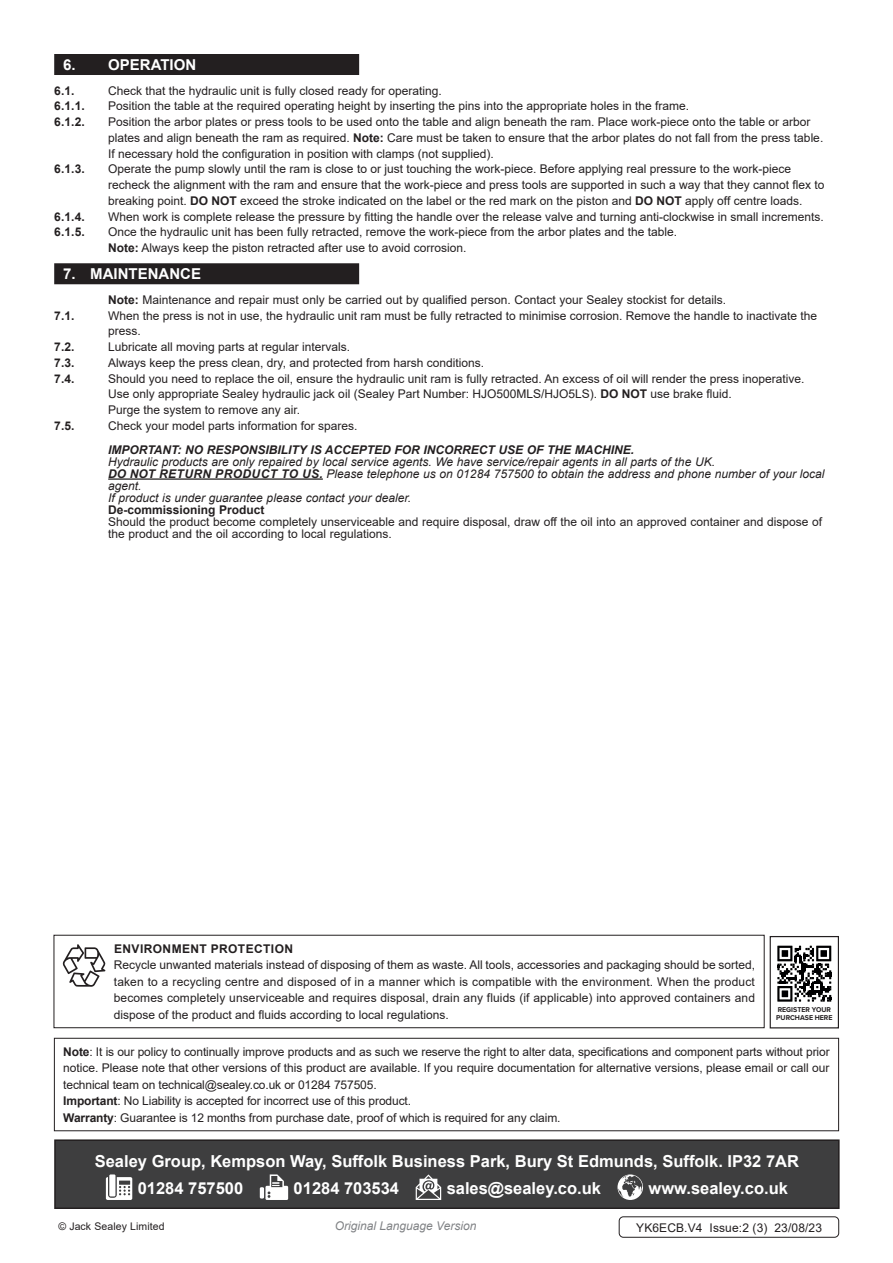
<style>
.page{position:relative;width:893px;height:1263px;background:#fff}
.page>*{position:absolute;margin:0;border:0;box-sizing:border-box;transform-origin:0 0}
.Footer_Contact_Information{font:700 16.5px "Arial";color:#fff}
.t1{font:700 15px "Arial";color:#fff}
.Enviroment_Protection_Body{font:12px/15.8px "Arial";color:#231f20}
.Important_Notification_Body{font:12px/16.5px "Arial";letter-spacing:-.01em;color:#231f20;text-align:justify}
.t2{font:italic 12px/12px "Arial";color:#231f20}
.Enviroment_Protection_Header{font:700 12px "Arial";letter-spacing:.02em;color:#231f20}
.t3{font:italic 700 12px "Arial";color:#231f20}
.Body{font:12px "Arial";color:#231f20}
.Body__Footer{font:12px "Arial";letter-spacing:.01em;color:#231f20}
.t4{font:italic 12px "Arial";color:#808285}
.Enviroment_Protection_Header-2{font:700 12px "Arial";color:#231f20}
.Body__Justified__7pt{font:10.5px "Arial";letter-spacing:.01em;color:#231f20}
.t5{font:700 7.2px/8.4px "Proxima Nova";color:#231f20;scale:.96 1}
.s1{font-weight:700}
</style>
<div class="page">
<div style="left:54px;top:54px;width:305px;height:21px;background:#231f20"></div>
<div style="left:54px;top:263px;width:305px;height:21px;background:#231f20"></div>
<hr style="left:108px;top:478px;width:215px;height:2px;background:#231f20">
<div style="left:54px;top:935px;width:711px;height:93px;border:1px solid #231f20"></div>
<svg style="left:63px;top:944px;width:42px;height:43px"></svg>
<div style="left:54px;top:1038px;width:785px;height:93px;border:1px solid #231f20"></div>
<div style="left:55px;top:1140px;width:784px;height:68px;background:#3e3e3f"></div>
<svg style="left:106px;top:1177px;width:26px;height:23px"></svg>
<div style="left:109px;top:1174px;width:6px;height:22px;background:#fff"></div>
<hr style="left:260px;top:1187px;width:4px;height:11px;background:#fff">
<svg style="left:265px;top:1174px;width:23px;height:26px"></svg>
<svg style="left:416px;top:1174px;width:25px;height:26px"></svg>
<svg style="left:617px;top:1174px;width:26px;height:26px"></svg>
<div style="left:54px;top:1139px;width:786px;height:70px;border:2px solid #231f20"></div>
<svg style="left:777px;top:945px;width:55px;height:57px"></svg>
<svg style="left:777px;top:946px;width:54px;height:56px"></svg>
<div style="left:770px;top:936px;width:69px;height:92px;border:1px solid #231f20"></div>
<div style="left:619px;top:1216px;width:220px;height:21px;border:1px solid #231f20;border-radius:4px"></div>
<p class="t1" style="left:63px;top:54px;width:135px">6. OPERATION</p>
<p class="Enviroment_Protection_Header" style="left:54px;top:82px;width:22px">6.1.</p>
<p class="Enviroment_Protection_Body" style="left:108px;top:82px;width:335px">Check that the hydraulic unit is fully closed ready for operating.</p>
<p class="Enviroment_Protection_Header" style="left:54px;top:98px;width:32px">6.1.1.</p>
<p class="Enviroment_Protection_Body" style="left:108px;top:98px;width:582px">Position the table at the required operating height by inserting the pins into the appropriate holes in the frame.</p>
<p class="Enviroment_Protection_Header" style="left:54px;top:113px;width:32px">6.1.2.</p>
<p class="Enviroment_Protection_Body" style="left:108px;top:114px;width:717px">Position the arbor plates or press tools to be used onto the table and align beneath the ram. Place work-piece onto the table or arbor plates and align beneath the ram as required. <span class="s1">Note:</span> Care must be taken to ensure that the arbor plates do not fall from the press table.<br>If necessary hold the configuration in position with clamps (not supplied).</p>
<p class="Enviroment_Protection_Header" style="left:54px;top:161px;width:32px">6.1.3.</p>
<p class="Enviroment_Protection_Body" style="left:108px;top:161px;width:718px">Operate the pump slowly until the ram is close to or just touching the work-piece. Before applying real pressure to the work-piece recheck the alignment with the ram and ensure that the work-piece and press tools are supported in such a way that they cannot flex to breaking point. <span class="s1">DO NOT</span> exceed the stroke indicated on the label or the red mark on the piston and <span class="s1">DO NOT</span> apply off centre loads.</p>
<p class="Enviroment_Protection_Header" style="left:54px;top:208px;width:32px">6.1.4.</p>
<p class="Enviroment_Protection_Body" style="left:108px;top:208px;width:717px">When work is complete release the pressure by fitting the handle over the release valve and turning anti-clockwise in small increments.</p>
<p class="Enviroment_Protection_Header" style="left:54px;top:224px;width:32px">6.1.5.</p>
<p class="Enviroment_Protection_Body" style="left:108px;top:224px;width:570px">Once the hydraulic unit has been fully retracted, remove the work-piece from the arbor plates and the table.</p>
<p class="Body" style="left:108px;top:240px;width:360px"><span class="s1">Note:</span> Always keep the piston retracted after use to avoid corrosion.</p>
<p class="t1" style="left:63px;top:263px;width:139px">7. MAINTENANCE</p>
<p class="Enviroment_Protection_Body" style="left:108px;top:292px;width:619px"><span class="s1">Note:</span> Maintenance and repair must only be carried out by qualified person. Contact your Sealey stockist for details.</p>
<p class="Enviroment_Protection_Header" style="left:54px;top:307px;width:22px">7.1.</p>
<p class="Enviroment_Protection_Body" style="left:108px;top:307px;width:710px">When the press is not in use, the hydraulic unit ram must be fully retracted to minimise corrosion. Remove the handle to inactivate the press.</p>
<p class="Enviroment_Protection_Header" style="left:54px;top:338px;width:22px">7.2.</p>
<p class="Enviroment_Protection_Body" style="left:108px;top:339px;width:244px">Lubricate all moving parts at regular intervals.</p>
<p class="Enviroment_Protection_Header" style="left:54px;top:354px;width:22px">7.3.</p>
<p class="Enviroment_Protection_Body" style="left:108px;top:355px;width:377px">Always keep the press clean, dry, and protected from harsh conditions.</p>
<p class="Enviroment_Protection_Header" style="left:54px;top:370px;width:22px">7.4.</p>
<p class="Enviroment_Protection_Body" style="left:108px;top:370px;width:698px">Should you need to replace the oil, ensure the hydraulic unit ram is fully retracted. An excess of oil will render the press inoperative.<br>Use only appropriate Sealey hydraulic jack oil (Sealey Part Number: HJO500MLS/HJO5LS). <span class="s1">DO NOT</span> use brake fluid.<br>Purge the system to remove any air.</p>
<p class="Enviroment_Protection_Header" style="left:54px;top:417px;width:22px">7.5.</p>
<p class="Enviroment_Protection_Body" style="left:108px;top:418px;width:251px">Check your model parts information for spares.</p>
<p class="t3" style="left:108px;top:442px;width:528px">IMPORTANT: NO RESPONSIBILITY IS ACCEPTED FOR INCORRECT USE OF THE MACHINE.</p>
<p class="t2" style="left:108px;top:456px;width:608px">Hydraulic products are only repaired by local service agents. We have service/repair agents in all parts of the UK.</p>
<p class="t2" style="left:108px;top:468px;width:718px"><span class="s1">DO NOT RETURN PRODUCT TO US.</span> Please telephone us on 01284 757500 to obtain the address and phone number of your local agent.</p>
<p class="t2" style="left:108px;top:492px;width:305px">If product is under guarantee please contact your dealer.</p>
<p class="Enviroment_Protection_Header-2" style="left:108px;top:501px;width:158px">De-commissioning Product</p>
<p class="Enviroment_Protection_Body" style="left:108px;top:515px;width:715px;line-height:12px">Should the product become completely unserviceable and require disposal, draw off the oil into an approved container and dispose of the product and the oil according to local regulations.</p>
<p class="Enviroment_Protection_Header" style="left:114px;top:940px;width:181px">ENVIRONMENT PROTECTION</p>
<p class="Enviroment_Protection_Body" style="left:114px;top:957px;width:643px;line-height:16.5px;text-align:justify">Recycle unwanted materials instead of disposing of them as waste. All tools, accessories and packaging should be sorted, taken to a recycling centre and disposed of in a manner which is compatible with the environment. When the product becomes completely unserviceable and requires disposal, drain any fluids (if applicable) into approved containers and dispose of the product and fluids according to local regulations.</p>
<p class="Important_Notification_Body" style="left:63px;top:1043px;width:768px"><span class="s1">Note</span>: It is our policy to continually improve products and as such we reserve the right to alter data, specifications and component parts without prior notice. Please note that other versions of this product are available. If you require documentation for alternative versions, please email or call our technical team on technical@sealey.co.uk or 01284 757505.</p>
<p class="Important_Notification_Body" style="left:63px;top:1093px;width:349px"><span class="s1">Important</span>: No Liability is accepted for incorrect use of this product.</p>
<p class="Important_Notification_Body" style="left:63px;top:1109px;width:499px"><span class="s1">Warranty</span>: Guarantee is 12 months from purchase date, proof of which is required for any claim.</p>
<p class="Footer_Contact_Information" style="left:95px;top:1149px;width:706px">Sealey Group, Kempson Way, Suffolk Business Park, Bury St Edmunds, Suffolk. IP32 7AR</p>
<p class="Footer_Contact_Information" style="left:138px;top:1176px;width:107px">01284 757500</p>
<p class="Footer_Contact_Information" style="left:294px;top:1176px;width:107px">01284 703534</p>
<p class="Footer_Contact_Information" style="left:447px;top:1176px;width:156px">sales@sealey.co.uk</p>
<p class="Footer_Contact_Information" style="left:648px;top:1176px;width:141px">www.sealey.co.uk</p>
<p class="t5" style="left:776px;top:1005px;width:60px">REGISTER YOUR<br>PURCHASE HERE</p>
<p class="Body__Justified__7pt" style="left:58px;top:1219px;width:108px">© Jack Sealey Limited</p>
<p class="t4" style="left:335px;top:1218px;width:143px">Original Language Version</p>
<p class="Body__Footer" style="left:636px;top:1219px;width:188px">YK6ECB.V4 Issue:2 (3) 23/08/23</p>
</div>
